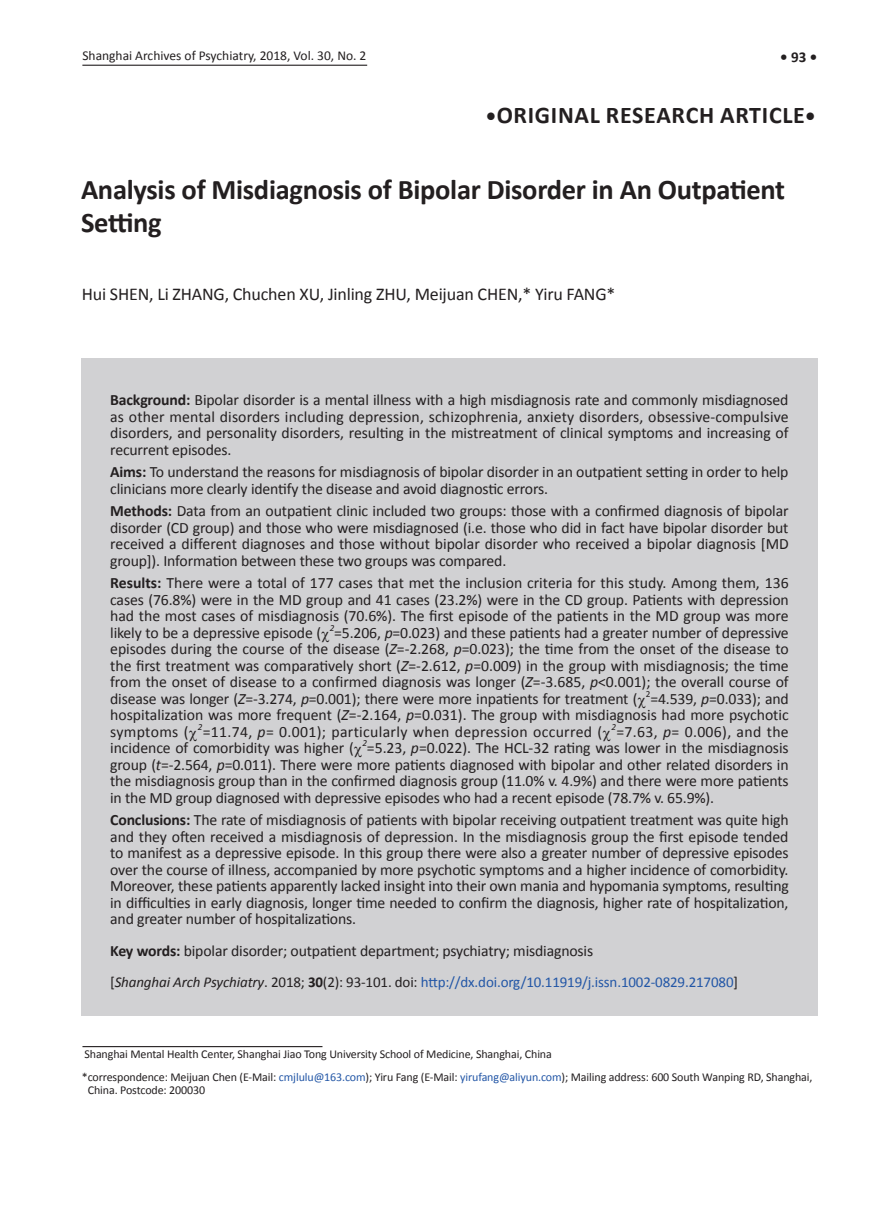
<style>
.page{position:relative;width:893px;height:1212px;background:#fff}
.page>*{position:absolute;margin:0;border:0;box-sizing:border-box;transform-origin:0 0}
.t1{font:700 28.5px/33px "Calibri";letter-spacing:-.01em;color:#231f20}
.t2{font:700 24px "Calibri";letter-spacing:.03em;color:#231f20}
.t3{font:18px "Calibri";letter-spacing:-.01em;color:#231f20}
.t4{font:15.75px/16.5px "Calibri";letter-spacing:-.01em;color:#231f20;text-align:justify}
.t5{font:15.75px "Calibri";letter-spacing:.02em;color:#231f20}
.t6{font:15px "Calibri";letter-spacing:-.01em;color:#2256a6}
.t7{font:700 15px "Calibri";color:#231f20}
.t8{font:13.5px "Calibri";color:#231f20}
.t9{font:12px/22.5px "Calibri";letter-spacing:-.01em;color:#231f20}
.t10{font:italic 9.15px "Calibri";color:#231f20}
.t11{font:9.15px "Calibri";color:#231f20}
.s1{font-size:21px}
.s2{font-weight:700}
.s3{font-style:italic}
.s4{color:#231f20}
.s5{font-style:italic;color:#231f20}
.s6{font-weight:700;color:#231f20}
.s7{color:#2256a6}
</style>
<div class="page">
<hr style="left:82px;top:65px;width:285px;height:1px;background:#231f20">
<hr style="left:82px;top:1046px;width:240px;height:1px;background:#231f20">
<div style="left:81px;top:358px;width:736px;height:657px;background:#d1d1d3"></div>
<p class="t8" style="left:82px;top:47px;width:286px">Shanghai Archives of Psychiatry, 2018, Vol. 30, No. 2</p>
<p class="t7" style="left:780px;top:48px;width:38px">• 93 •</p>
<h2 class="t2" style="left:486px;top:99px;width:331px"><span class="s1">•</span>ORIGINAL RESEARCH ARTICLE<span class="s1">•</span></h2>
<h1 class="t1" style="left:81px;top:173px;width:706px">Analysis of Misdiagnosis of Bipolar Disorder in An Outpatient<br>Setting</h1>
<p class="t3" style="left:82px;top:283px;width:535px">Hui SHEN, Li ZHANG, Chuchen XU, Jinling ZHU, Meijuan CHEN,* Yiru FANG*</p>
<p class="t4" style="left:110px;top:392px;width:680px"><span class="s2">Background:</span> Bipolar disorder is a mental illness with a high misdiagnosis rate and commonly misdiagnosed as other mental disorders including depression, schizophrenia, anxiety disorders, obsessive-compulsive disorders, and personality disorders, resulting in the mistreatment of clinical symptoms and increasing of recurrent episodes.</p>
<p class="t4" style="left:110px;top:464px;width:680px"><span class="s2">Aims:</span> To understand the reasons for misdiagnosis of bipolar disorder in an outpatient setting in order to help clinicians more clearly identify the disease and avoid diagnostic errors.</p>
<p class="t4" style="left:110px;top:503px;width:680px"><span class="s2">Methods:</span> Data from an outpatient clinic included two groups: those with a confirmed diagnosis of bipolar disorder (CD group) and those who were misdiagnosed (i.e. those who did in fact have bipolar disorder but received a different diagnoses and those without bipolar disorder who received a bipolar diagnosis [MD group]). Information between these two groups was compared.</p>
<p class="t4" style="left:110px;top:575px;width:680px"><span class="s2">Results:</span> There were a total of 177 cases that met the inclusion criteria for this study. Among them, 136 cases (76.8%) were in the MD group and 41 cases (23.2%) were in the CD group. Patients with depression had the most cases of misdiagnosis (70.6%). The first episode of the patients in the MD group was more likely to be a depressive episode (</p>
<p class="t10" style="left:330px;top:621px;width:6px">2</p>
<p class="t4" style="left:110px;top:624px;width:680px;text-indent:224px">=5.206, <span class="s3">p</span>=0.023) and these patients had a greater number of depressive episodes during the course of the disease (<span class="s3">Z</span>=-2.268, <span class="s3">p</span>=0.023); the time from the onset of the disease to the first treatment was comparatively short (<span class="s3">Z</span>=-2.612, <span class="s3">p</span>=0.009) in the group with misdiagnosis; the time from the onset of disease to a confirmed diagnosis was longer (<span class="s3">Z</span>=-3.685, <span class="s3">p</span>&lt;0.001); the overall course of disease was longer (<span class="s3">Z</span>=-3.274, <span class="s3">p</span>=0.001); there were more inpatients for treatment (</p>
<p class="t11" style="left:646px;top:688px;width:6px">2</p>
<p class="t4" style="left:110px;top:690px;width:680px;text-indent:540px">=4.539, <span class="s3">p</span>=0.033); and hospitalization was more frequent (<span class="s3">Z</span>=-2.164, <span class="s3">p</span>=0.031). The group with misdiagnosis had more psychotic symptoms (</p>
<p class="t10" style="left:198px;top:720px;width:6px">2</p>
<p class="t5" style="left:203px;top:722px;width:401px">=11.74, <span class="s3">p</span>= 0.001); particularly when depression occurred (</p>
<p class="t10" style="left:612px;top:720px;width:6px">2</p>
<p class="t5" style="left:616px;top:722px;width:174px">=7.63, <span class="s3">p</span>= 0.006), and the</p>
<p class="t4" style="left:110px;top:740px;width:245px">incidence of comorbidity was higher (</p>
<p class="t10" style="left:362px;top:737px;width:6px">2</p>
<p class="t4" style="left:110px;top:740px;width:680px;text-indent:257px">=5.23, <span class="s3">p</span>=0.022). The HCL-32 rating was lower in the misdiagnosis group (<span class="s3">t</span>=-2.564, <span class="s3">p</span>=0.011). There were more patients diagnosed with bipolar and other related disorders in the misdiagnosis group than in the confirmed diagnosis group (11.0% v. 4.9%) and there were more patients in the MD group diagnosed with depressive episodes who had a recent episode (78.7% v. 65.9%).</p>
<p class="t4" style="left:110px;top:812px;width:680px"><span class="s2">Conclusions:</span> The rate of misdiagnosis of patients with bipolar receiving outpatient treatment was quite high and they often received a misdiagnosis of depression. In the misdiagnosis group the first episode tended to manifest as a depressive episode. In this group there were also a greater number of depressive episodes over the course of illness, accompanied by more psychotic symptoms and a higher incidence of comorbidity.<br>Moreover, these patients apparently lacked insight into their own mania and hypomania symptoms, resulting in difficulties in early diagnosis, longer time needed to confirm the diagnosis, higher rate of hospitalization, and greater number of hospitalizations.</p>
<p class="t4" style="left:110px;top:942px;width:485px"><span class="s2">Key words:</span> bipolar disorder; outpatient department; psychiatry; misdiagnosis</p>
<p class="t6" style="left:110px;top:972px;width:629px"><span class="s4">[</span><span class="s5">Shanghai Arch Psychiatry</span><span class="s4">. 2018;</span> <span class="s6">30</span><span class="s4">(2): 93-101. doi:</span> http://dx.doi.org/10.11919/j.issn.1002-0829.217080<span class="s4">]</span></p>
<p class="t9" style="left:82px;top:1043px;width:732px">Shanghai Mental Health Center, Shanghai Jiao Tong University School of Medicine, Shanghai, China<br>*correspondence: Meijuan Chen (E-Mail: <span class="s7">cmjlulu@163.com</span>); Yiru Fang (E-Mail: <span class="s7">yirufang@aliyun.com</span>); Mailing address: 600 South Wanping RD, Shanghai,</p>
<p class="t9" style="left:88px;top:1079px;width:119px">China. Postcode: 200030</p>
</div>
